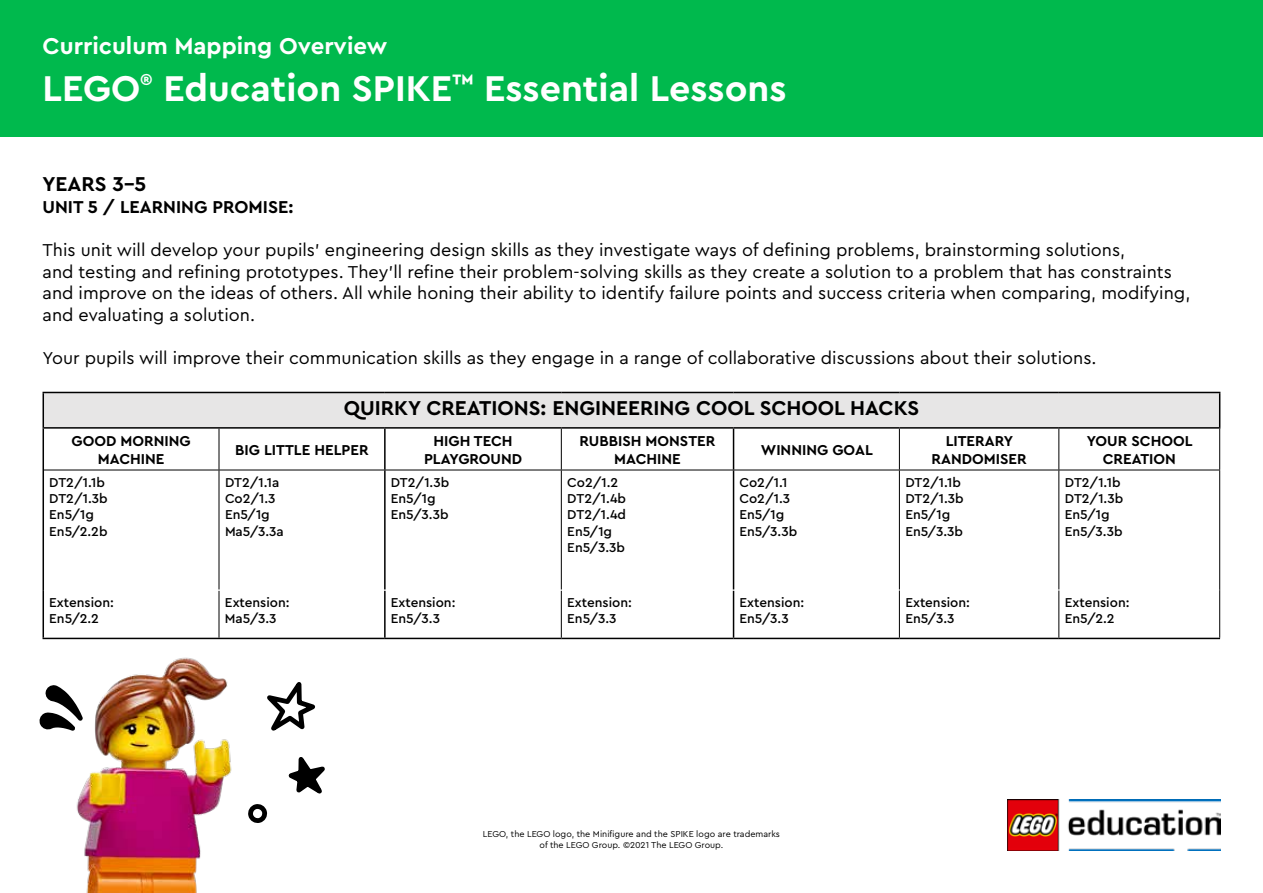
<style>
.page{position:relative;width:1263px;height:893px;background:#fff}
.page>*{position:absolute;margin:0;border:0;box-sizing:border-box;transform-origin:0 0}
.t1{font:700 37.5px "Cera Pro";color:#fff}
.t2{font:700 24px "Cera Pro";color:#fff}
.t3{font:700 21px "Cera Pro";color:#000}
.t4{font:18px/21.6px "Cera Pro";color:#000}
.t5{font:700 18px "Cera Pro";color:#000}
.t6{font:700 15px/18px "Cera Pro";color:#000;text-align:center}
.t7{font:500 13.5px/16.2px "Cera Pro";color:#000}
.t8{font:9px/10.8px "Cera Pro";color:#000;text-align:center}
</style>
<div class="page">
<div style="left:0;top:0;width:1263px;height:136px;background:#00b94d"></div>
<div style="left:43px;top:392px;width:1177px;height:36px;background:#e7e6e6"></div>
<hr style="left:43px;top:392px;width:176px;height:1px;background:#000">
<hr style="left:43px;top:393px;width:1px;height:34px;background:#000">
<hr style="left:219px;top:392px;width:166px;height:1px;background:#000">
<hr style="left:385px;top:392px;width:176px;height:1px;background:#000">
<hr style="left:561px;top:392px;width:172px;height:1px;background:#000">
<hr style="left:733px;top:392px;width:166px;height:1px;background:#000">
<hr style="left:899px;top:392px;width:160px;height:1px;background:#000">
<hr style="left:1059px;top:392px;width:161px;height:1px;background:#000">
<hr style="left:1219px;top:393px;width:1px;height:34px;background:#000">
<hr style="left:43px;top:427px;width:176px;height:2px;background:#000">
<hr style="left:43px;top:429px;width:1px;height:41px;background:#000">
<hr style="left:219px;top:427px;width:166px;height:2px;background:#000">
<hr style="left:385px;top:427px;width:176px;height:2px;background:#000">
<hr style="left:384px;top:429px;width:2px;height:41px;background:#000">
<hr style="left:561px;top:427px;width:172px;height:2px;background:#000">
<hr style="left:733px;top:427px;width:166px;height:2px;background:#000">
<hr style="left:733px;top:429px;width:1px;height:41px;background:#000">
<hr style="left:899px;top:427px;width:160px;height:2px;background:#000">
<hr style="left:1059px;top:427px;width:161px;height:2px;background:#000">
<hr style="left:43px;top:470px;width:1px;height:120px;background:#000">
<hr style="left:384px;top:470px;width:2px;height:120px;background:#000">
<hr style="left:733px;top:470px;width:1px;height:120px;background:#000">
<hr style="left:733px;top:590px;width:1px;height:48px;background:#000">
<hr style="left:385px;top:638px;width:176px;height:1px;background:#000">
<hr style="left:561px;top:638px;width:172px;height:1px;background:#000">
<hr style="left:733px;top:638px;width:166px;height:1px;background:#000">
<hr style="left:899px;top:638px;width:160px;height:1px;background:#000">
<hr style="left:1059px;top:638px;width:161px;height:1px;background:#000">
<hr style="left:219px;top:429px;width:1px;height:41px;background:#000">
<hr style="left:561px;top:429px;width:1px;height:41px;background:#000">
<hr style="left:899px;top:429px;width:1px;height:41px;background:#000">
<hr style="left:1058px;top:429px;width:1px;height:41px;background:#000">
<hr style="left:1219px;top:429px;width:1px;height:41px;background:#000">
<hr style="left:219px;top:470px;width:1px;height:120px;background:#000">
<hr style="left:561px;top:470px;width:1px;height:120px;background:#000">
<hr style="left:44px;top:470px;width:175px;height:1px;background:#000">
<hr style="left:219px;top:470px;width:166px;height:1px;background:#000">
<hr style="left:385px;top:470px;width:176px;height:1px;background:#000">
<hr style="left:561px;top:470px;width:172px;height:1px;background:#000">
<hr style="left:733px;top:470px;width:166px;height:1px;background:#000">
<hr style="left:899px;top:470px;width:160px;height:1px;background:#000">
<hr style="left:1059px;top:470px;width:161px;height:1px;background:#000">
<hr style="left:899px;top:470px;width:1px;height:120px;background:#000">
<hr style="left:1058px;top:470px;width:1px;height:120px;background:#000">
<hr style="left:1219px;top:470px;width:1px;height:120px;background:#000">
<hr style="left:561px;top:590px;width:1px;height:48px;background:#000">
<hr style="left:561px;top:590px;width:172px;height:1px;background:#fff">
<hr style="left:733px;top:590px;width:166px;height:1px;background:#fff">
<hr style="left:899px;top:590px;width:1px;height:48px;background:#000">
<hr style="left:1058px;top:590px;width:1px;height:48px;background:#000">
<hr style="left:1219px;top:590px;width:1px;height:48px;background:#000">
<img style="left:1008px;top:800px;width:212px;height:50px">
<img style="left:42px;top:554px;width:384px;height:339px">
<svg style="left:39px;top:685px;width:44px;height:46px"></svg>
<svg style="left:246px;top:669px;width:91px;height:156px"></svg>
<h2 class="t2" style="left:43px;top:30px;width:346px">Curriculum Mapping Overview</h2>
<h1 class="t1" style="left:43px;top:64px;width:745px">LEGO<sup>®</sup> Education SPIKE<sup>™</sup> Essential Lessons</h1>
<p class="t3" style="left:43px;top:170px;width:105px">YEARS 3-5</p>
<p class="t5" style="left:43px;top:195px;width:252px">UNIT 5 / LEARNING PROMISE:</p>
<p class="t4" style="left:43px;top:238px;width:1149px">This unit will develop your pupils’ engineering design skills as they investigate ways of defining problems, brainstorming solutions,<br>and testing and refining prototypes. They’ll refine their problem-solving skills as they create a solution to a problem that has constraints and improve on the ideas of others. All while honing their ability to identify failure points and success criteria when comparing, modifying, and evaluating a solution.</p>
<p class="t4" style="left:43px;top:346px;width:1055px">Your pupils will improve their communication skills as they engage in a range of collaborative discussions about their solutions.</p>
<p class="t3" style="left:344px;top:394px;width:577px">QUIRKY CREATIONS: ENGINEERING COOL SCHOOL HACKS</p>
<p class="t6" style="left:72px;top:431px;width:121px">GOOD MORNING<br>MACHINE</p>
<p class="t6" style="left:235px;top:440px;width:135px">BIG LITTLE HELPER</p>
<p class="t6" style="left:424px;top:431px;width:100px">HIGH TECH<br>PLAYGROUND</p>
<p class="t6" style="left:580px;top:431px;width:137px">RUBBISH MONSTER<br>MACHINE</p>
<p class="t6" style="left:761px;top:440px;width:114px">WINNING GOAL</p>
<p class="t6" style="left:931px;top:431px;width:97px">LITERARY<br>RANDOMISER</p>
<p class="t6" style="left:1087px;top:431px;width:107px">YOUR SCHOOL<br>CREATION</p>
<p class="t7" style="left:49px;top:474px;width:60px">DT2/1.1b<br>DT2/1.3b<br>En5/1g<br>En5/2.2b</p>
<p class="t7" style="left:225px;top:474px;width:60px">DT2/1.1a<br>Co2/1.3<br>En5/1g<br>Ma5/3.3a</p>
<p class="t7" style="left:391px;top:474px;width:60px">DT2/1.3b<br>En5/1g<br>En5/3.3b</p>
<p class="t7" style="left:567px;top:474px;width:60px">Co2/1.2<br>DT2/1.4b<br>DT2/1.4d<br>En5/1g<br>En5/3.3b</p>
<p class="t7" style="left:739px;top:474px;width:59px">Co2/1.1<br>Co2/1.3<br>En5/1g<br>En5/3.3b</p>
<p class="t7" style="left:905px;top:474px;width:60px">DT2/1.1b<br>DT2/1.3b<br>En5/1g<br>En5/3.3b</p>
<p class="t7" style="left:1065px;top:474px;width:60px">DT2/1.1b<br>DT2/1.3b<br>En5/1g<br>En5/3.3b</p>
<p class="t7" style="left:49px;top:594px;width:66px">Extension:<br>En5/2.2</p>
<p class="t7" style="left:225px;top:594px;width:66px">Extension:<br>Ma5/3.3</p>
<p class="t7" style="left:391px;top:594px;width:66px">Extension:<br>En5/3.3</p>
<p class="t7" style="left:567px;top:594px;width:66px">Extension:<br>En5/3.3</p>
<p class="t7" style="left:739px;top:594px;width:66px">Extension:<br>En5/3.3</p>
<p class="t7" style="left:905px;top:594px;width:66px">Extension:<br>En5/3.3</p>
<p class="t7" style="left:1065px;top:594px;width:66px">Extension:<br>En5/2.2</p>
<p class="t8" style="left:483px;top:828px;width:299px">LEGO, the LEGO logo, the Minifigure and the SPIKE logo are trademarks of the LEGO Group. ©2021 The LEGO Group.</p>
</div>
